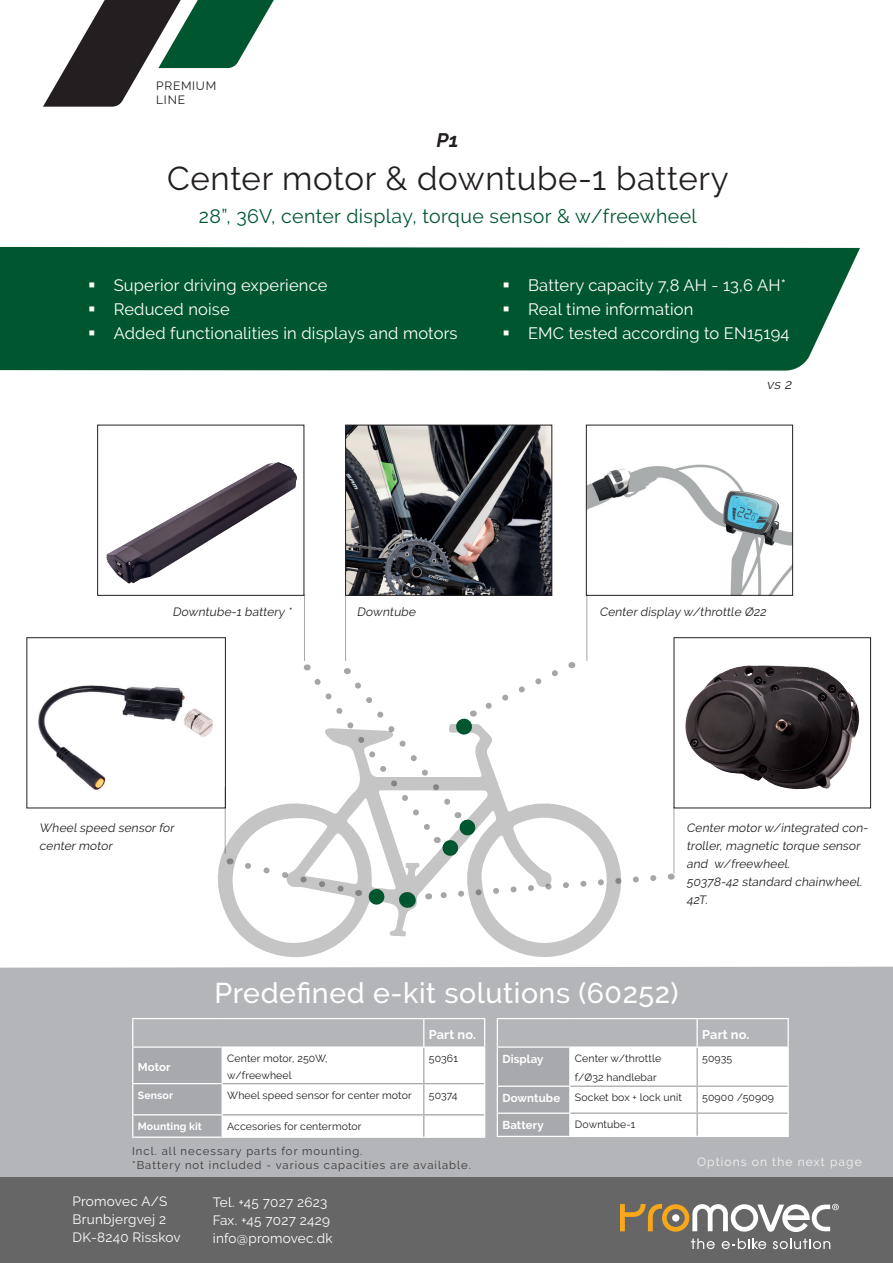
<style>
.page{position:relative;width:893px;height:1263px;background:#fff}
.page>*{position:absolute;margin:0;border:0;box-sizing:border-box;transform-origin:0 0}
.t1{font:33px "Raleway";letter-spacing:.02em;color:#231f20}
.t2{font:500 28.5px "Raleway";letter-spacing:.02em;color:#fff}
.t3{font:19.5px "Raleway";letter-spacing:.02em;color:#00572f}
.t4{font:italic 700 19.5px "Raleway";color:#231f20}
.t5{font:16.5px/24px "Raleway";letter-spacing:.01em;color:#fff}
.t6{font:13.5px/18px "Raleway";letter-spacing:.02em;color:#fff}
.t7{font:italic 13.5px "Raleway";color:#231f20}
.t8{font:700 12.75px "Raleway";letter-spacing:.01em;color:#fff}
.t9{font:italic 12px/18px "Raleway";color:#231f20}
.t10{font:12px "Raleway";letter-spacing:.09em;color:#fff}
.t11{font:12px/14.4px "Raleway";letter-spacing:.06em;color:#231f20}
.t12{font:700 11.4px "Raleway";letter-spacing:.01em;color:#fff}
.t13{font:11.25px/13.5px "Raleway";letter-spacing:.09em;color:#231f20}
.t14{font:10.5px/16.5px "Raleway";letter-spacing:.01em;color:#231f20}
.t15{font:700 10.5px "Raleway";letter-spacing:.01em;color:#fff}
</style>
<div class="page">
<div style="left:0;top:247px;width:860px;height:124px;background:#00572f"></div>
<img style="left:38px;top:685px;width:176px;height:105px">
<svg style="left:218px;top:808px;width:397px;height:149px"></svg>
<div style="left:0;top:967px;width:893px;height:211px;background:#b4b5b8"></div>
<hr style="left:132px;top:1136px;width:90px;height:2px;background:#fff">
<hr style="left:222px;top:1136px;width:202px;height:2px;background:#fff">
<hr style="left:424px;top:1136px;width:61px;height:2px;background:#fff">
<hr style="left:132px;top:1018px;width:90px;height:1px;background:#fff">
<hr style="left:222px;top:1018px;width:202px;height:1px;background:#fff">
<hr style="left:424px;top:1018px;width:61px;height:1px;background:#fff">
<svg style="left:132px;top:1019px;width:353px;height:118px"></svg>
<hr style="left:497px;top:1136px;width:72px;height:1px;background:#fff">
<hr style="left:787px;top:1048px;width:2px;height:38px;background:#fff">
<hr style="left:787px;top:1086px;width:2px;height:27px;background:#fff">
<hr style="left:787px;top:1113px;width:2px;height:23px;background:#fff">
<hr style="left:569px;top:1136px;width:128px;height:1px;background:#fff">
<hr style="left:697px;top:1136px;width:92px;height:1px;background:#fff">
<hr style="left:497px;top:1018px;width:73px;height:1px;background:#fff">
<svg style="left:497px;top:1019px;width:291px;height:117px"></svg>
<hr style="left:570px;top:1018px;width:127px;height:1px;background:#fff">
<hr style="left:697px;top:1018px;width:92px;height:1px;background:#fff">
<hr style="left:696px;top:1019px;width:2px;height:27px;background:#fff">
<hr style="left:787px;top:1019px;width:2px;height:27px;background:#fff">
<hr style="left:497px;top:1046px;width:72px;height:2px;background:#fff">
<hr style="left:569px;top:1046px;width:128px;height:2px;background:#fff">
<hr style="left:697px;top:1046px;width:92px;height:2px;background:#fff">
<div style="left:0;top:1178px;width:893px;height:85px;background:#666"></div>
<svg style="left:620px;top:1204px;width:219px;height:28px"></svg>
<svg style="left:691px;top:1238px;width:24px;height:11px"></svg>
<svg style="left:773px;top:1238px;width:57px;height:11px"></svg>
<svg style="left:722px;top:1238px;width:44px;height:11px"></svg>
<div style="left:27px;top:637px;width:199px;height:171px;border:1px solid #231f20"></div>
<img style="left:347px;top:427px;width:203px;height:167px">
<div style="left:345px;top:425px;width:207px;height:171px;border:1px solid #231f20"></div>
<img style="left:588px;top:464px;width:203px;height:130px">
<div style="left:586px;top:425px;width:207px;height:171px;border:1px solid #231f20"></div>
<img style="left:685px;top:665px;width:174px;height:124px">
<div style="left:674px;top:637px;width:197px;height:171px;border:1px solid #231f20"></div>
<hr style="left:225px;top:787px;width:1px;height:67px;background:#231f20">
<hr style="left:345px;top:594px;width:1px;height:67px;background:#231f20">
<hr style="left:304px;top:594px;width:1px;height:67px;background:#231f20">
<hr style="left:587px;top:594px;width:1px;height:67px;background:#231f20">
<hr style="left:674px;top:807px;width:1px;height:67px;background:#231f20">
<img style="left:106px;top:462px;width:191px;height:122px">
<div style="left:97px;top:425px;width:207px;height:171px;border:1px solid #231f20"></div>
<svg style="left:241px;top:662px;width:416px;height:247px"></svg>
<svg style="left:43px;top:0;width:231px;height:107px"></svg>
<svg style="left:90px;top:282px;width:4px;height:5px"></svg>
<svg style="left:90px;top:306px;width:4px;height:5px"></svg>
<svg style="left:90px;top:330px;width:4px;height:5px"></svg>
<svg style="left:504px;top:282px;width:5px;height:5px"></svg>
<svg style="left:504px;top:306px;width:5px;height:5px"></svg>
<svg style="left:504px;top:330px;width:5px;height:5px"></svg>
<p class="t11" style="left:156px;top:78px;width:62px">PREMIUM<br>LINE</p>
<h3 class="t4" style="left:435px;top:129px;width:28px">P1</h3>
<h1 class="t1" style="left:167px;top:160px;width:563px">Center motor &amp; downtube-1 battery</h1>
<h3 class="t3" style="left:199px;top:205px;width:499px">28”, 36V, center display, torque sensor &amp; w/freewheel</h3>
<h3 class="t5" style="left:114px;top:273px;width:345px">Superior driving experience<br>Reduced noise<br>Added functionalities in displays and motors</h3>
<h3 class="t5" style="left:528px;top:273px;width:263px">Battery capacity 7,8 AH - 13,6 AH*<br>Real time information<br>EMC tested according to EN15194</h3>
<p class="t7" style="left:766px;top:376px;width:29px">vs 2</p>
<p class="t9" style="left:172px;top:602px;width:123px">Downtube-1 battery *</p>
<p class="t9" style="left:357px;top:602px;width:62px">Downtube</p>
<p class="t9" style="left:599px;top:602px;width:170px">Center display w/throttle Ø22</p>
<p class="t9" style="left:39px;top:818px;width:139px">Wheel speed sensor for center motor</p>
<p class="t9" style="left:686px;top:818px;width:185px">Center motorw/integrated con&shy;troller, magnetic torque sensor and w/freewheel.<br>50378-42 standard chainwheel.<br>42T.</p>
<h2 class="t2" style="left:214px;top:977px;width:466px">Predefined e-kit solutions (60252)</h2>
<p class="t8" style="left:429px;top:1027px;width:49px">Part no.</p>
<p class="t8" style="left:702px;top:1027px;width:49px">Part no.</p>
<p class="t12" style="left:138px;top:1060px;width:34px">Motor</p>
<p class="t14" style="left:227px;top:1050px;width:102px">Center motor, 250W, w/freewheel</p>
<p class="t14" style="left:429px;top:1050px;width:31px">50361</p>
<p class="t15" style="left:138px;top:1089px;width:37px">Sensor</p>
<p class="t14" style="left:227px;top:1086px;width:186px">Wheel speed sensor for center motor</p>
<p class="t14" style="left:429px;top:1086px;width:30px">50374</p>
<p class="t15" style="left:138px;top:1120px;width:66px">Mounting kit</p>
<p class="t14" style="left:227px;top:1118px;width:136px">Accesories for centermotor</p>
<p class="t13" style="left:132px;top:1144px;width:340px">Incl. all necessary parts for mounting.<br>*Battery not included - various capacities are available.</p>
<p class="t6" style="left:73px;top:1192px;width:110px">Promovec A/S<br>Brunbjergvej 2<br>DK-8240 Risskov</p>
<p class="t6" style="left:213px;top:1193px;width:121px">Tel. +45 7027 2623<br>Fax. +45 7027 2429 info@promovec.dk</p>
<p class="t12" style="left:502px;top:1052px;width:43px">Display</p>
<p class="t14" style="left:575px;top:1049px;width:88px;line-height:19px">Center w/throttle f/Ø32 handlebar</p>
<p class="t14" style="left:702px;top:1050px;width:32px">50935</p>
<p class="t12" style="left:502px;top:1091px;width:59px">Downtube</p>
<p class="t14" style="left:575px;top:1089px;width:108px">Socket box + lock unit</p>
<p class="t14" style="left:702px;top:1089px;width:73px">50900 /50909</p>
<p class="t12" style="left:502px;top:1118px;width:43px">Battery</p>
<p class="t14" style="left:575px;top:1116px;width:62px">Downtube-1</p>
<p class="t10" style="left:697px;top:1155px;width:166px">Options on the next page</p>
</div>
